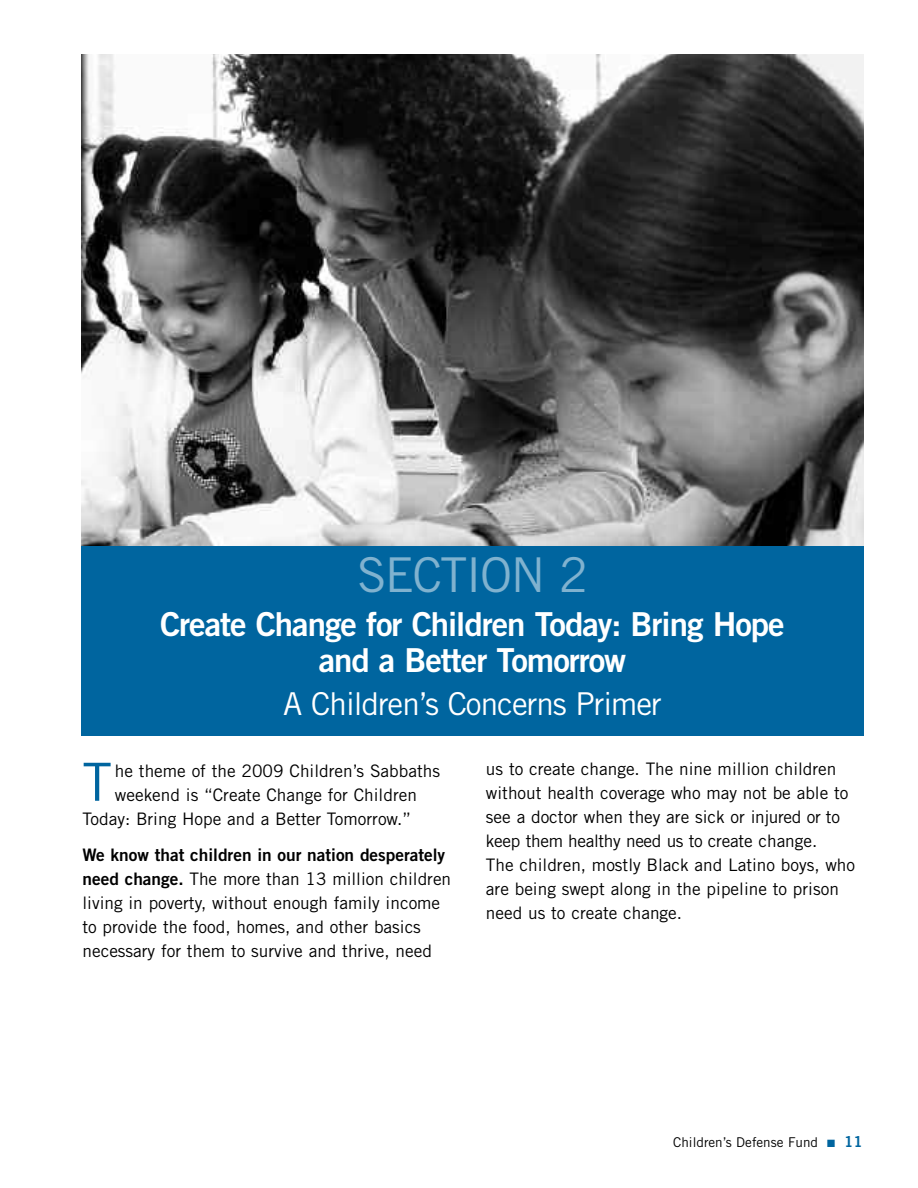
<style>
.page{position:relative;width:918px;height:1188px;background:#fff}
.page>*{position:absolute;margin:0;border:0;box-sizing:border-box;transform-origin:0 0}
.t1{font:52.65px "Trade Gothic";color:#00659f}
.t2{font:48px "Trade Gothic";letter-spacing:-.03em;color:#80b2cf}
.t3{font:33px/36px "Trade Gothic Bold Two";letter-spacing:-.03em;color:#fff;text-align:center}
.t4{font:31.5px "Trade Gothic";letter-spacing:-.03em;color:#fff}
.t5{font:17.25px/24px "Trade Gothic";color:#000}
.t6{font:13.5px "Trade Gothic";color:#000}
.s1{font-family:"Trade Gothic Bold Two"}
.s2{color:#00659f}
.s3{font-family:"Trade Gothic Bold Two";font-size:15px;color:#00659f}
</style>
<div class="page">
<img style="left:81px;top:54px;width:783px;height:492px">
<div style="left:81px;top:546px;width:783px;height:190px;background:#00659f"></div>
<p class="t2" style="left:357px;top:557px;width:232px">SECTION 2</p>
<p class="t3" style="left:160px;top:609px;width:626px">Create Change for Children Today: Bring Hope and a Better Tomorrow</p>
<p class="t4" style="left:283px;top:692px;width:380px">A Children’s Concerns Primer</p>
<p class="t1" style="left:82px;top:763px;width:31px">T</p>
<p class="t5" style="left:115px;top:760px;width:327px">he theme of the 2009 Children’s Sabbaths</p>
<p class="t5" style="left:115px;top:784px;width:304px">weekend is “Create Change for Children</p>
<p class="t5" style="left:83px;top:808px;width:330px">Today: Bring Hope and a Better Tomorrow.”</p>
<p class="t5" style="left:82px;top:844px;width:370px"><span class="s1">We know that children in our nation desperately need change.</span> The more than 13 million children living in poverty, without enough family income to provide the food, homes, and other basics necessary for them to survive and thrive, need</p>
<p class="t5" style="left:486px;top:759px;width:371px">us to create change. The nine million children without health coverage who may not be able to see a doctor when they are sick or injured or to keep them healthy need us to create change.<br>The children, mostly Black and Latino boys, who are being swept along in the pipeline to prison need us to create change.</p>
<p class="t6" style="left:673px;top:1137px;width:191px">Children’s Defense Fund <span class="s2">■</span> <span class="s3">11</span></p>
</div>
